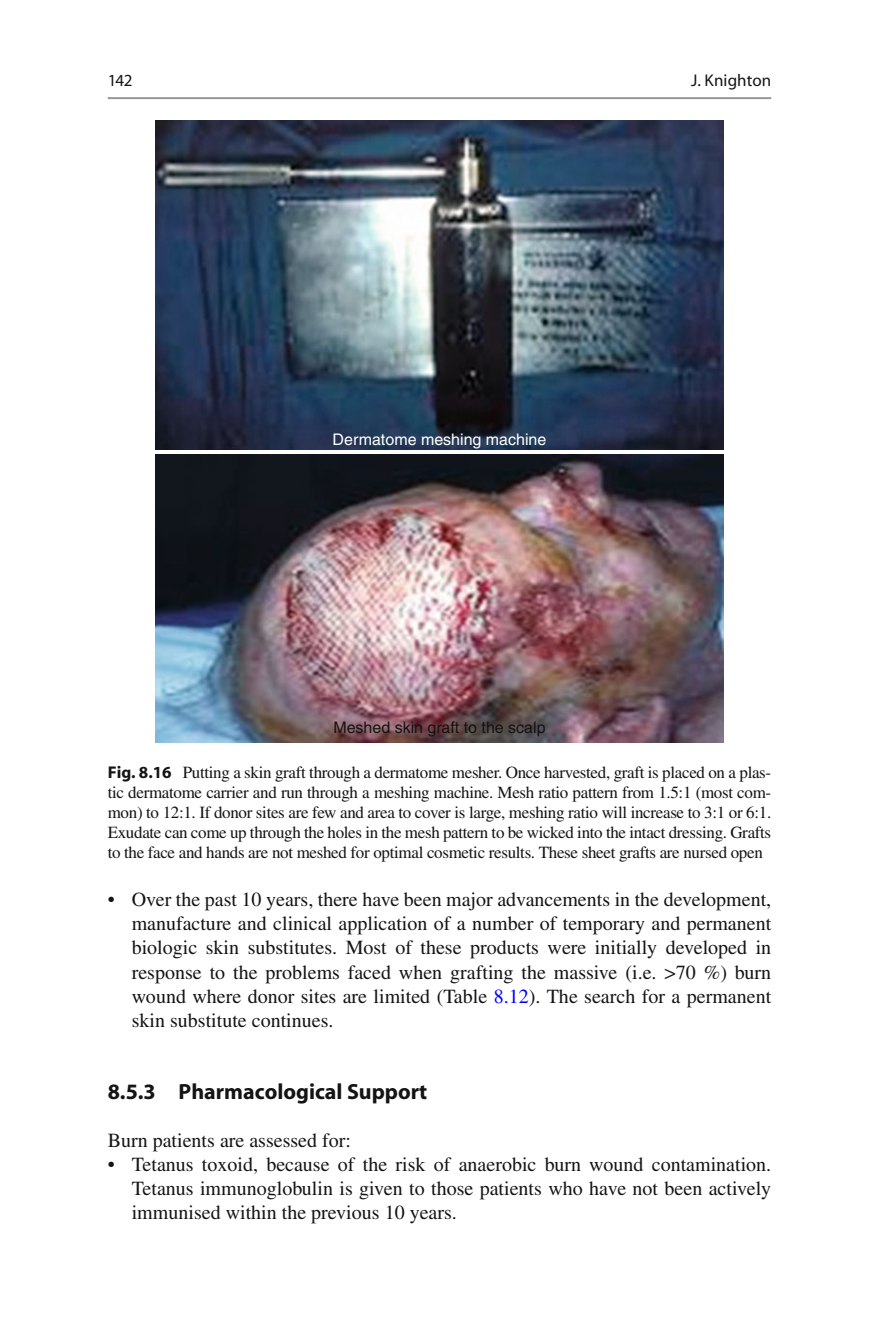
<style>
.page{position:relative;width:879px;height:1333px;background:#fff}
.page>*{position:absolute;margin:0;border:0;box-sizing:border-box;transform-origin:0 0}
.t1{font:700 22px "Myriad";color:#131413}
.t2{font:20px/24px "Times";color:#131413;text-align:justify}
.t3{font:17px/20px "Times";letter-spacing:-.02em;color:#131413;text-align:justify}
.t4{font:17px "Myriad";letter-spacing:.005em;color:#131413}
.t5{font:16px "Helvetica";color:#131413}
.t6{font:16px "Helvetica";color:#fff}
.s1{font-family:"Myriad";font-weight:700}
.s2{color:#00f}
</style>
<div class="page">
<hr style="left:108px;top:97px;width:663px;height:2px;background:#989898">
<img style="left:156px;top:121px;width:567px;height:329px">
<img style="left:156px;top:455px;width:567px;height:287px">
<p class="t4" style="left:108px;top:74px;width:26px">142</p>
<p class="t4" style="left:691px;top:74px;width:82px">J. Knighton</p>
<p class="t6" style="left:332px;top:434px;width:215px">Dermatome meshing machine</p>
<p class="t5" style="left:333px;top:722px;width:214px">Meshed skin graft to the scalp</p>
<p class="t3" style="left:108px;top:763px;width:665px"><span class="s1">Fig. 8.16</span> Putting a skin graft through a dermatome mesher. Once harvested, graft is placed on a plas&shy;tic dermatome carrier and run through a meshing machine. Mesh ratio pattern from 1.5:1 (most com&shy;mon) to 12:1. If donor sites are few and area to cover is large, meshing ratio will increase to 3:1 or 6:1.<br>Exudate can come up through the holes in the mesh pattern to be wicked into the intact dressing. Grafts to the face and hands are not meshed for optimal cosmetic results. These sheet grafts are nursed open</p>
<p class="t2" style="left:132px;top:889px;width:641px;text-indent:-24px">• Over the past 10 years, there have been major advancements in the development, manufacture and clinical application of a number of temporary and permanent biologic skin substitutes. Most of these products were initially developed in response to the problems faced when grafting the massive (i.e. &gt;70 %) burn wound where donor sites are limited (Table <span class="s2">8.12</span> ). The search for a permanent skin substitute continues.</p>
<p class="t1" style="left:108px;top:1082px;width:321px">8.5.3 Pharmacological Support</p>
<p class="t2" style="left:108px;top:1129px;width:245px">Burn patients are assessed for:</p>
<p class="t2" style="left:132px;top:1153px;width:641px;text-indent:-24px">• Tetanus toxoid, because of the risk of anaerobic burn wound contamination.<br>Tetanus immunoglobulin is given to those patients who have not been actively immunised within the previous 10 years.</p>
</div>
